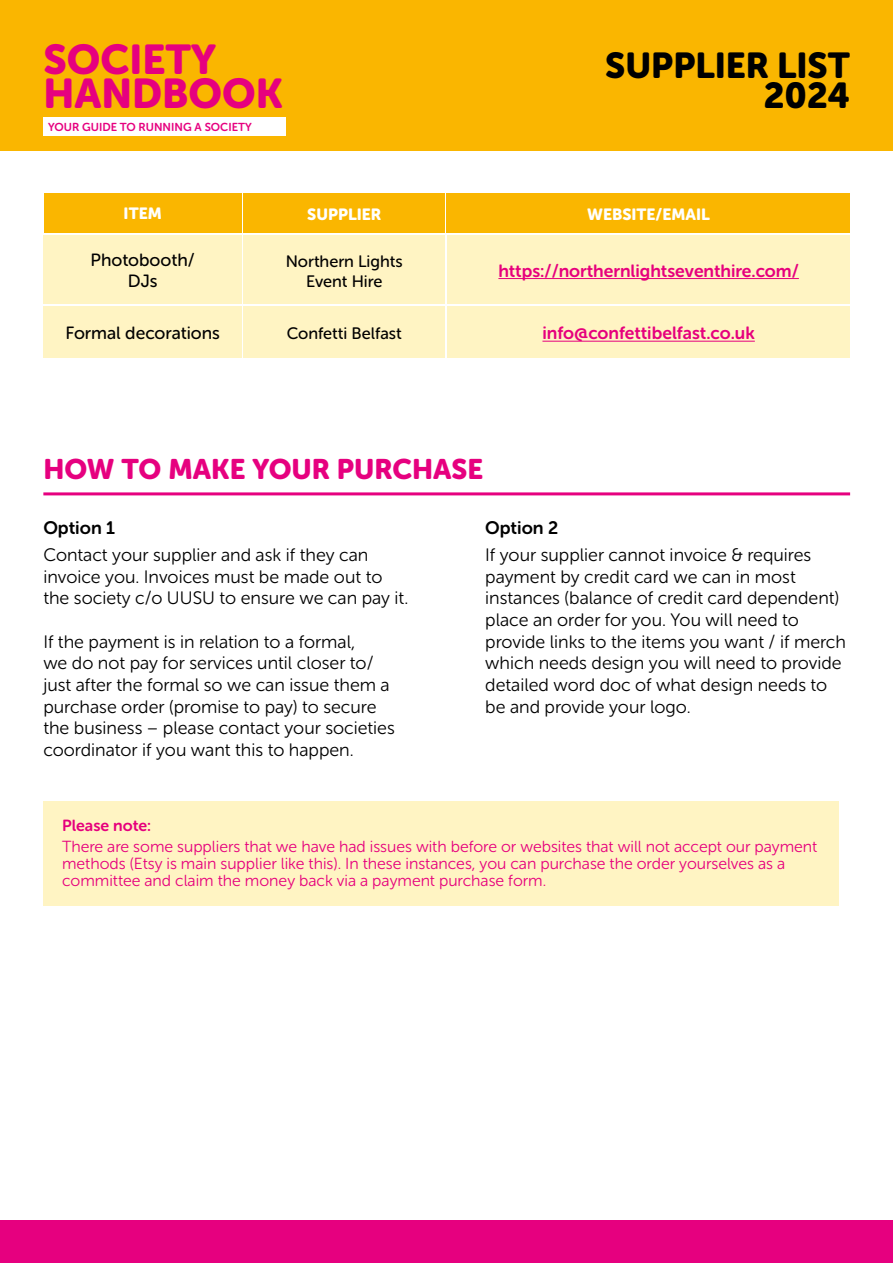
<style>
.page{position:relative;width:893px;height:1263px;background:#fff}
.page>*{position:absolute;margin:0;border:0;box-sizing:border-box;transform-origin:0 0}
.t1{font:41.4px/34.5px "Museo Sans Rounded 900";color:#e6007f}
.t2{font:35.85px/29.8px "Museo Sans Rounded 900";color:#000;text-align:right}
.t3{font:28.2px "Museo Sans Rounded 900";color:#e6007f}
.t4{font:18px/21.6px "Museo Sans Rounded 300";color:#000}
.t5{font:18px "Museo Sans Rounded 700";color:#000}
.t6{font:17.7px "Museo Sans Rounded 700";color:#e6007d}
.t7{font:17.7px/21.1px "Museo Sans Rounded 500";color:#000;text-align:center}
.t8{font:16.5px/19.8px "Museo Sans Rounded 500";color:#000;text-align:center}
.t9{font:16.2px "Museo Sans Rounded 900";color:#fff}
.t10{font:16.05px/17.2px "Museo Sans Rounded 300";color:#e6007d}
.t11{font:16.05px "Museo Sans Rounded 700";color:#e6007d}
.t12{font:11.55px "Museo Sans Rounded 700";color:#e6007f}
</style>
<div class="page">
<div style="left:0;top:0;width:893px;height:151px;background:#fab600"></div>
<div style="left:0;top:1220px;width:893px;height:43px;background:#e6007f"></div>
<div style="left:43px;top:118px;width:243px;height:18px;background:#fff"></div>
<div style="left:44px;top:193px;width:197px;height:40px;background:#fab600"></div>
<div style="left:243px;top:193px;width:202px;height:40px;background:#fab600"></div>
<div style="left:447px;top:193px;width:403px;height:40px;background:#fab600"></div>
<div style="left:43px;top:236px;width:198px;height:68px;background:#fff4c3"></div>
<div style="left:243px;top:236px;width:202px;height:68px;background:#fff4c3"></div>
<div style="left:447px;top:236px;width:403px;height:68px;background:#fff4c3"></div>
<hr style="left:498px;top:278px;width:301px;height:1px;background:#e6007d">
<div style="left:43px;top:306px;width:198px;height:52px;background:#fff4c3"></div>
<div style="left:243px;top:306px;width:202px;height:52px;background:#fff4c3"></div>
<div style="left:447px;top:306px;width:403px;height:52px;background:#fff4c3"></div>
<hr style="left:542px;top:341px;width:213px;height:1px;background:#e6007d">
<hr style="left:43px;top:492px;width:807px;height:3px;background:#e6007f">
<div style="left:44px;top:801px;width:795px;height:105px;background:#fff4c3"></div>
<h1 class="t1" style="left:43px;top:42px;width:241px">SOCIETY<br>HANDBOOK</h1>
<p class="t12" style="left:48px;top:121px;width:205px">YOUR GUIDE TO RUNNING A SOCIETY</p>
<h2 class="t2" style="left:605px;top:51px;width:247px">SUPPLIER LIST<br>2024</h2>
<p class="t9" style="left:124px;top:204px;width:40px">ITEM</p>
<p class="t9" style="left:307px;top:205px;width:75px">SUPPLIER</p>
<p class="t9" style="left:587px;top:205px;width:124px">WEBSITE/EMAIL</p>
<p class="t7" style="left:91px;top:250px;width:106px">Photobooth/<br>DJs</p>
<p class="t8" style="left:286px;top:252px;width:118px">Northern Lights<br>Event Hire</p>
<p class="t6" style="left:498px;top:261px;width:302px">https://northernlightseventhire.com/</p>
<p class="t7" style="left:65px;top:322px;width:156px">Formal decorations</p>
<p class="t8" style="left:287px;top:323px;width:117px">Confetti Belfast</p>
<p class="t6" style="left:542px;top:323px;width:214px">info@confettibelfast.co.uk</p>
<h3 class="t3" style="left:43px;top:453px;width:441px">HOW TO MAKE YOUR PURCHASE</h3>
<p class="t5" style="left:43px;top:518px;width:73px">Option 1</p>
<p class="t4" style="left:43px;top:544px;width:366px">Contact your supplier and ask if they can invoice you. Invoices must be made out to the society c/o UUSU to ensure we can pay it.</p>
<p class="t4" style="left:43px;top:631px;width:353px">If the payment is in relation to a formal,<br>we do not pay for services until closer to/ just after the formal so we can issue them a purchase order (promise to pay) to secure the business – please contact your societies coordinator if you want this to happen.</p>
<p class="t5" style="left:485px;top:518px;width:75px">Option 2</p>
<p class="t4" style="left:485px;top:544px;width:362px">If your supplier cannot invoice &amp; requires payment by credit card we can in most instances (balance of credit card dependent) place an order for you. You will need to provide links to the items you want / if merch which needs design you will need to provide detailed word doc of what design needs to be and provide your logo.</p>
<p class="t11" style="left:62px;top:816px;width:90px">Please note:</p>
<p class="t10" style="left:62px;top:837px;width:757px">There are some suppliers that we have had issues with before or websites that will not accept our payment methods (Etsy is main supplier like this). In these instances, you can purchase the order yourselves as a committee and claim the money back via a payment purchase form.</p>
</div>
